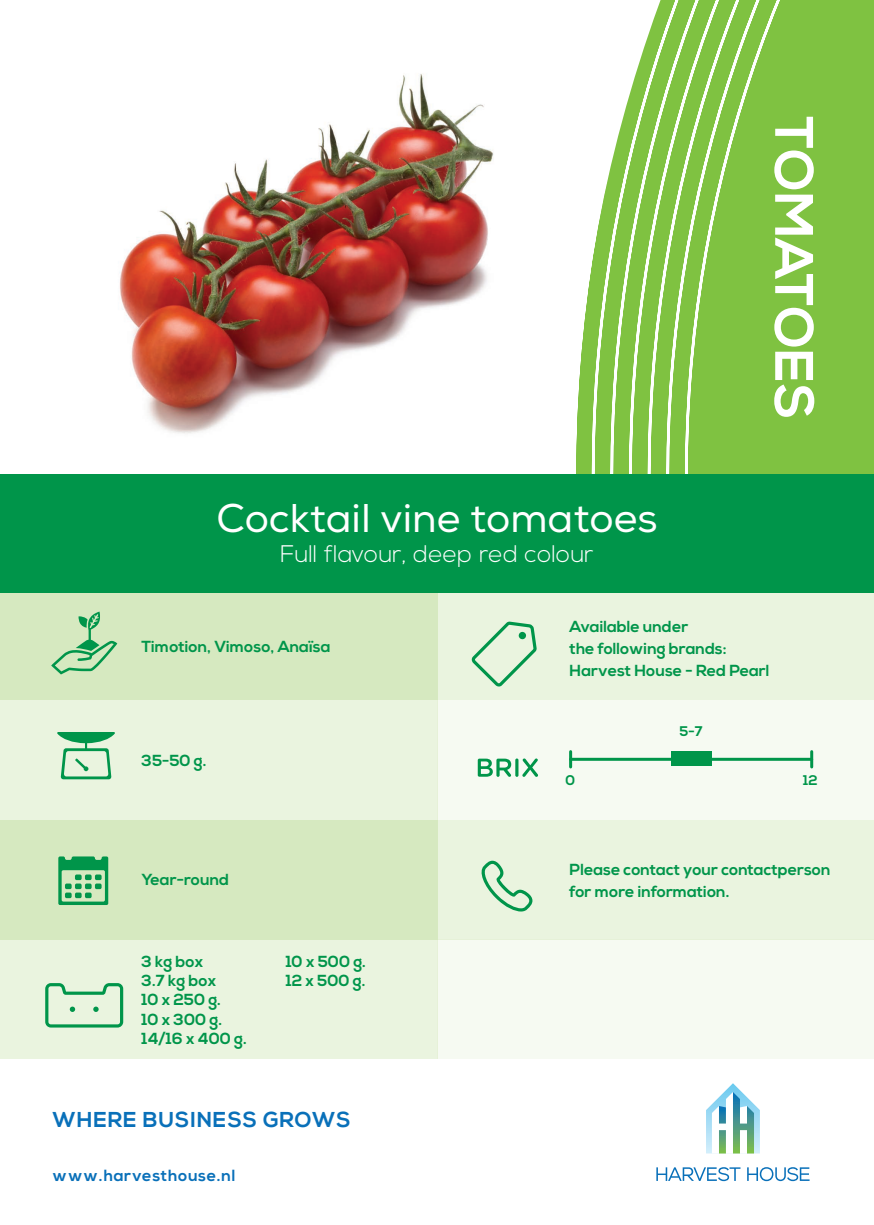
<style>
.page{position:relative;width:874px;height:1225px;background:#fff}
.page>*{position:absolute;margin:0;border:0;box-sizing:border-box;transform-origin:0 0}
.t1{font:700 54px "Nexa";color:#fff}
.t2{font:40px "Nexa";color:#fff}
.t3{font:300 24px "Nexa";color:#fff}
.t4{font:700 21.6px "Nexa";letter-spacing:.04em;color:#0970b9}
.t5{font:700 16.2px "Nexa";letter-spacing:.04em;color:#0970b9}
.t6{font:700 16px "Nexa";color:#00954a}
.t7{font:700 14px "Nexa";color:#00954a}
</style>
<div class="page">
<img style="left:120px;top:75px;width:299px;height:359px">
<img style="left:419px;top:74px;width:75px;height:237px">
<svg style="left:576px;top:0;width:297px;height:474px;background:#93cb5f"></svg>
<div style="left:0;top:593px;width:437px;height:106px;background:#d6e9c0"></div>
<div style="left:0;top:699px;width:437px;height:120px;background:#eaf4df"></div>
<div style="left:0;top:819px;width:437px;height:120px;background:#d6e9c0"></div>
<div style="left:0;top:939px;width:437px;height:120px;background:#eaf4df"></div>
<div style="left:437px;top:593px;width:436px;height:106px;background:#eaf4df"></div>
<div style="left:437px;top:699px;width:436px;height:120px;background:#f6faf2"></div>
<div style="left:437px;top:819px;width:436px;height:120px;background:#eaf4df"></div>
<div style="left:437px;top:939px;width:436px;height:120px;background:#f6faf2"></div>
<svg style="left:656px;top:1167px;width:84px;height:14px"></svg>
<svg style="left:747px;top:1167px;width:62px;height:14px"></svg>
<svg style="left:706px;top:1083px;width:53px;height:70px"></svg>
<svg style="left:477px;top:758px;width:34px;height:19px"></svg>
<hr style="left:515px;top:758px;width:3px;height:19px;background:#00954a;border-radius:2px">
<svg style="left:522px;top:758px;width:15px;height:19px"></svg>
<svg style="left:481px;top:860px;width:51px;height:51px"></svg>
<hr style="left:569px;top:751px;width:3px;height:16px;background:#00954a">
<hr style="left:570px;top:758px;width:241px;height:3px;background:#00954a">
<hr style="left:809px;top:751px;width:3px;height:16px;background:#00954a">
<div style="left:670px;top:751px;width:41px;height:15px;background:#00954a"></div>
<div style="left:0;top:474px;width:873px;height:119px;background:#00954a"></div>
<svg style="left:58px;top:856px;width:50px;height:49px"></svg>
<svg style="left:45px;top:983px;width:78px;height:44px"></svg>
<svg style="left:471px;top:621px;width:66px;height:65px"></svg>
<svg style="left:518px;top:631px;width:8px;height:8px"></svg>
<svg style="left:57px;top:732px;width:58px;height:47px"></svg>
<svg style="left:51px;top:611px;width:66px;height:63px"></svg>
<p class="t2" style="left:216px;top:494px;width:442px">Cocktail vine tomatoes</p>
<p class="t3" style="left:280px;top:540px;width:315px">Full flavour, deep red colour</p>
<p class="t1" style="left:824px;top:116px;width:305px;rotate:90deg">TOMATOES</p>
<p class="t6" style="left:141px;top:637px;width:190px">Timotion, Vimoso, Anaïsa</p>
<p class="t6" style="left:141px;top:751px;width:66px">35-50 g.</p>
<p class="t6" style="left:141px;top:870px;width:89px">Year-round</p>
<p class="t6" style="left:141px;top:952px;width:63px">3 kg box</p>
<p class="t6" style="left:285px;top:952px;width:82px">10 x 500 g.</p>
<p class="t6" style="left:141px;top:971px;width:76px">3.7 kg box</p>
<p class="t6" style="left:285px;top:971px;width:81px">12 x 500 g.</p>
<p class="t6" style="left:141px;top:990px;width:81px">10 x 250 g.</p>
<p class="t6" style="left:141px;top:1009px;width:82px">10 x 300 g.</p>
<p class="t6" style="left:141px;top:1029px;width:107px">14/16 x 400 g.</p>
<p class="t4" style="left:53px;top:1107px;width:299px">WHERE BUSINESS GROWS</p>
<p class="t5" style="left:53px;top:1166px;width:184px">www.harvesthouse.nl</p>
<p class="t6" style="left:569px;top:617px;width:120px">Available under</p>
<p class="t6" style="left:569px;top:639px;width:158px">the following brands:</p>
<p class="t6" style="left:569px;top:661px;width:201px">Harvest House - Red Pearl</p>
<p class="t7" style="left:679px;top:723px;width:25px">5-7</p>
<p class="t7" style="left:565px;top:772px;width:11px">0</p>
<p class="t7" style="left:802px;top:772px;width:16px">12</p>
<p class="t6" style="left:569px;top:859px;width:262px">Please contact your contactperson</p>
<p class="t6" style="left:569px;top:881px;width:161px">for more information.</p>
</div>
